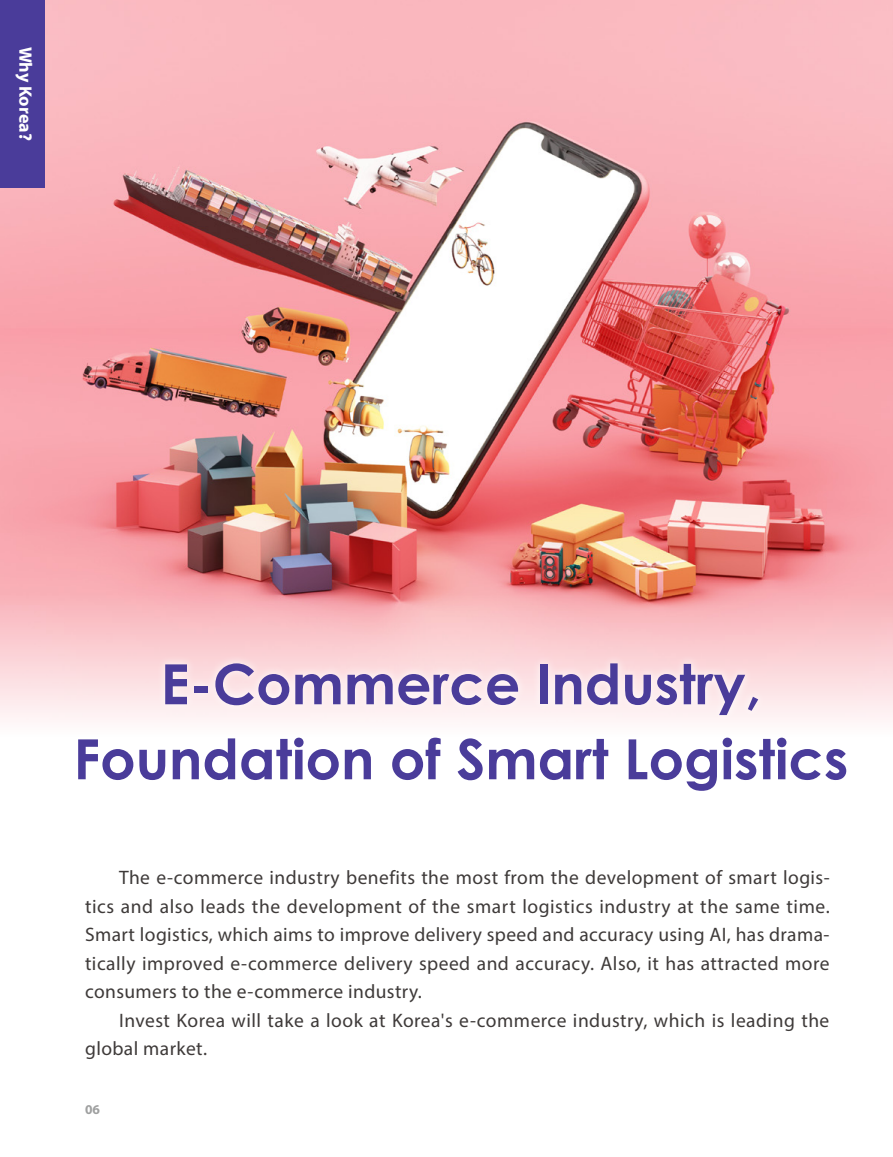
<style>
.page{position:relative;width:893px;height:1157px;background:#fff}
.page>*{position:absolute;margin:0;border:0;box-sizing:border-box;transform-origin:0 0}
.t1{font:700 55.5px/75px "Century Gothic";color:#4a3c9a;text-align:center}
.t2{font:19.5px/28.5px "Myriad Pro";letter-spacing:.025em;color:#3e3a39;text-align:justify}
.t3{font:700 18px "Myriad Pro";letter-spacing:-.01em;color:#fff}
.t4{font:700 13.5px "Myriad Pro";color:#9fa0a0}
</style>
<div class="page">
<img style="left:0;top:0;width:893px;height:720px">
<div style="left:0;top:0;width:44px;height:187px;background:#4a3c9a"></div>
<div style="left:69px;top:654px;width:786px;height:145px;background:#fff;opacity:.75"></div>
<p class="t3" style="left:37px;top:47px;width:95px;rotate:90deg">Why Korea?</p>
<h1 class="t1" style="left:74px;top:644px;width:776px">E-Commerce Industry,<br>Foundation of Smart Logistics</h1>
<p class="t2" style="left:85px;top:863px;width:746px;text-indent:34px">The e-commerce industry benefits the most from the development of smart logis&shy;tics and also leads the development of the smart logistics industry at the same time.<br>Smart logistics, which aims to improve delivery speed and accuracy using AI, has drama&shy;tically improved e-commerce delivery speed and accuracy. Also, it has attracted more consumers to the e-commerce industry.</p>
<p class="t2" style="left:85px;top:1005px;width:746px;text-indent:34px">Invest Korea will take a look at Korea's e-commerce industry, which is leading the global market.</p>
<p class="t4" style="left:85px;top:1100px;width:16px">06</p>
</div>
